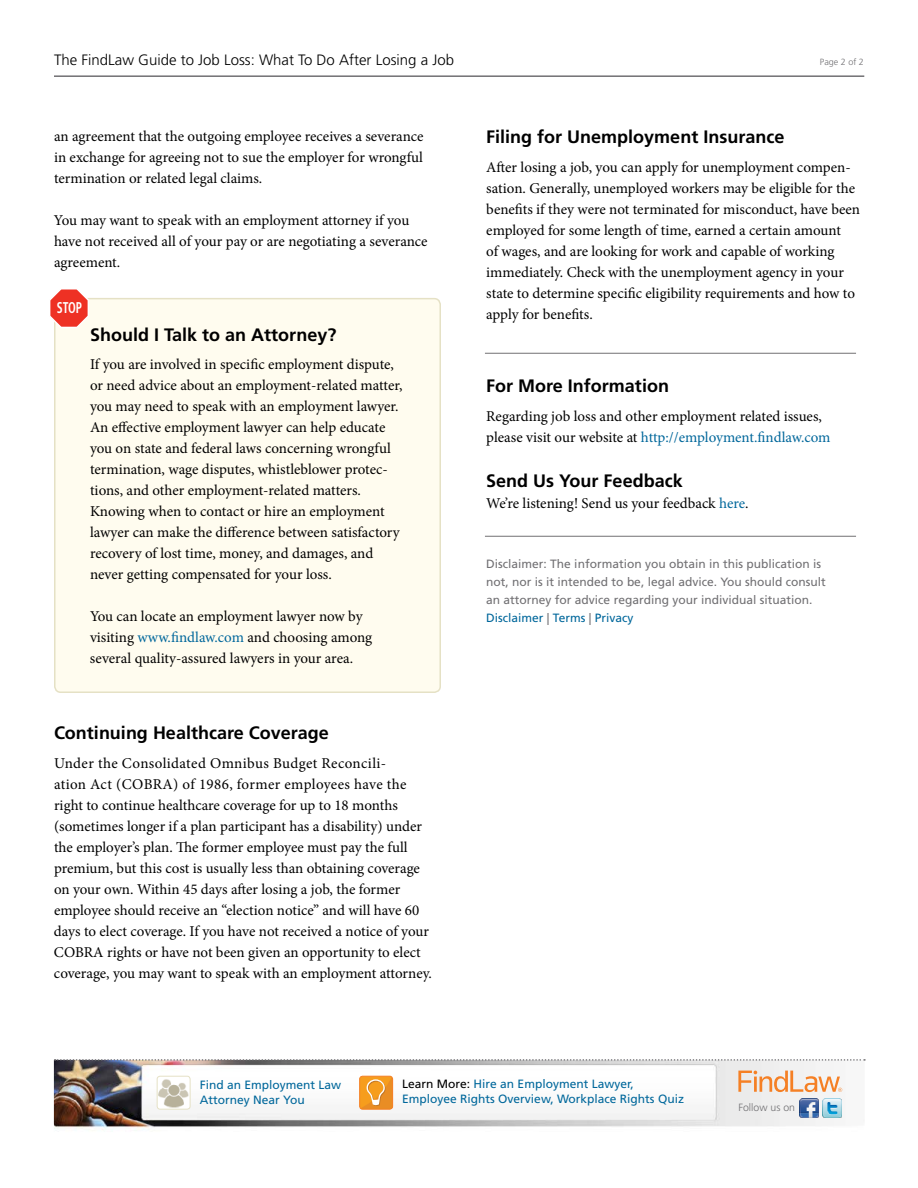
<style>
.page{position:relative;width:918px;height:1188px;background:#fff}
.page>*{position:absolute;margin:0;border:0;box-sizing:border-box;transform-origin:0 0}
.t1{font:700 18px "Frutiger LT Std";color:#000}
.t2{font:700 condensed 15.6px "Frutiger LT Std";color:#fff;scale:.77 1}
.t3{font:15px/21px "Minion Pro";letter-spacing:-.005em;color:#000}
.t4{font:300 15px "Frutiger LT Std";color:#000}
.t5{font:12px/18px "Frutiger LT Std";color:#717073}
.t6{font:12px/15px "Frutiger LT Std";color:#00679b}
.t7{font:300 10.5px "Frutiger LT Std";color:#717073}
.t8{font:300 9px "Frutiger LT Std";color:#717073}
.s1{color:#00679b}
.s2{color:#000}
</style>
<div class="page">
<img style="left:54px;top:1060px;width:789px;height:70px">
<svg style="left:361px;top:1076px;width:32px;height:32px"></svg>
<div style="left:359px;top:1076px;width:34px;height:34px;border:1px solid #f58025;border-radius:3px"></div>
<img style="left:157px;top:1076px;width:33px;height:32px">
<div style="left:157px;top:1076px;width:33px;height:34px;border:1px solid #e5e1c5;border-radius:3px"></div>
<hr style="left:54px;top:75px;width:810px;height:2px;background:#717073">
<svg style="left:55px;top:1059px;width:810px;height:2px"></svg>
<svg style="left:738px;top:1071px;width:104px;height:21px"></svg>
<img style="left:800px;top:1099px;width:18px;height:19px">
<img style="left:823px;top:1099px;width:19px;height:19px">
<div style="left:55px;top:299px;width:385px;height:393px;background:#fffcef;border-radius:6px"></div>
<div style="left:54px;top:298px;width:387px;height:395px;border:2px solid #e5e1c5;border-radius:6px"></div>
<svg style="left:50px;top:289px;width:40px;height:40px"></svg>
<hr style="left:485px;top:353px;width:371px;height:1px;background:#717073">
<hr style="left:485px;top:536px;width:371px;height:1px;background:#717073">
<p class="t4" style="left:54px;top:52px;width:402px">The FindLaw Guide to Job Loss: What To Do After Losing a Job</p>
<p class="t3" style="left:54px;top:125px;width:371px;text-align:justify">an agreement that the outgoing employee receives a severance in exchange for agreeing not to sue the employer for wrongful termination or related legal claims.</p>
<p class="t3" style="left:54px;top:209px;width:375px">You may want to speak with an employment attorney if you have not received all of your pay or are negotiating a severance agreement.</p>
<p class="t2" style="left:57px;top:299px;width:34px">STOP</p>
<p class="t1" style="left:90px;top:324px;width:248px">Should I Talk to an Attorney?</p>
<p class="t3" style="left:90px;top:354px;width:314px">If you are involved in specific employment dispute, or need advice about an employment-related matter, you may need to speak with an employment lawyer.<br>An effective employment lawyer can help educate you on state and federal laws concerning wrongful termination, wage disputes, whistleblower protec&shy;tions, and other employment-related matters.<br>Knowing when to contact or hire an employment lawyer can make the difference between satisfactory recovery of lost time, money, and damages, and never getting compensated for your loss.</p>
<p class="t3" style="left:90px;top:606px;width:284px">You can locate an employment lawyer now by visiting <span class="s1">www.findlaw.com</span> and choosing among several quality-assured lawyers in your area.</p>
<p class="t1" style="left:54px;top:722px;width:276px">Continuing Healthcare Coverage</p>
<p class="t3" style="left:54px;top:752px;width:380px">Under the Consolidated Omnibus Budget Reconcili-<br>ation Act (COBRA) of 1986, former employees have the right to continue healthcare coverage for up to 18 months (sometimes longer if a plan participant has a disability) under the employer’s plan. The former employee must pay the full premium, but this cost is usually less than obtaining coverage on your own. Within 45 days after losing a job, the former employee should receive an “election notice” and will have 60 days to elect coverage. If you have not received a notice of your COBRA rights or have not been given an opportunity to elect coverage, you may want to speak with an employment attorney.</p>
<p class="t8" style="left:820px;top:57px;width:46px">Page 2 of 2</p>
<p class="t1" style="left:486px;top:126px;width:300px">Filing for Unemployment Insurance</p>
<p class="t3" style="left:486px;top:156px;width:375px">After losing a job, you can apply for unemployment compen&shy;sation. Generally, unemployed workers may be eligible for the benefits if they were not terminated for misconduct, have been employed for some length of time, earned a certain amount<br>of wages, and are looking for work and capable of working immediately. Check with the unemployment agency in your state to determine specific eligibility requirements and how to apply for benefits.</p>
<p class="t1" style="left:486px;top:375px;width:184px">For More Information</p>
<p class="t3" style="left:486px;top:405px;width:346px">Regarding job loss and other employment related issues, please visit our website at <span class="s1">http://employment.findlaw.com</span></p>
<p class="t1" style="left:486px;top:470px;width:198px">Send Us Your Feedback</p>
<p class="t3" style="left:486px;top:492px;width:264px">We’re listening! Send us your feedback <span class="s1">here</span>.</p>
<p class="t5" style="left:486px;top:554px;width:341px">Disclaimer: The information you obtain in this publication is not, nor is it intended to be, legal advice. You should consult an attorney for advice regarding your individual situation.<br><span class="s1">Disclaimer</span> | <span class="s1">Terms</span> | <span class="s1">Privacy</span></p>
<p class="t6" style="left:200px;top:1077px;width:143px">Find an Employment Law<br>Attorney Near You</p>
<p class="t6" style="left:402px;top:1076px;width:283px"><span class="s2">Learn More:</span> Hire an Employment Lawyer,<br>Employee Rights Overview, Workplace Rights Quiz</p>
<p class="t7" style="left:738px;top:1101px;width:58px">Follow us on</p>
</div>
